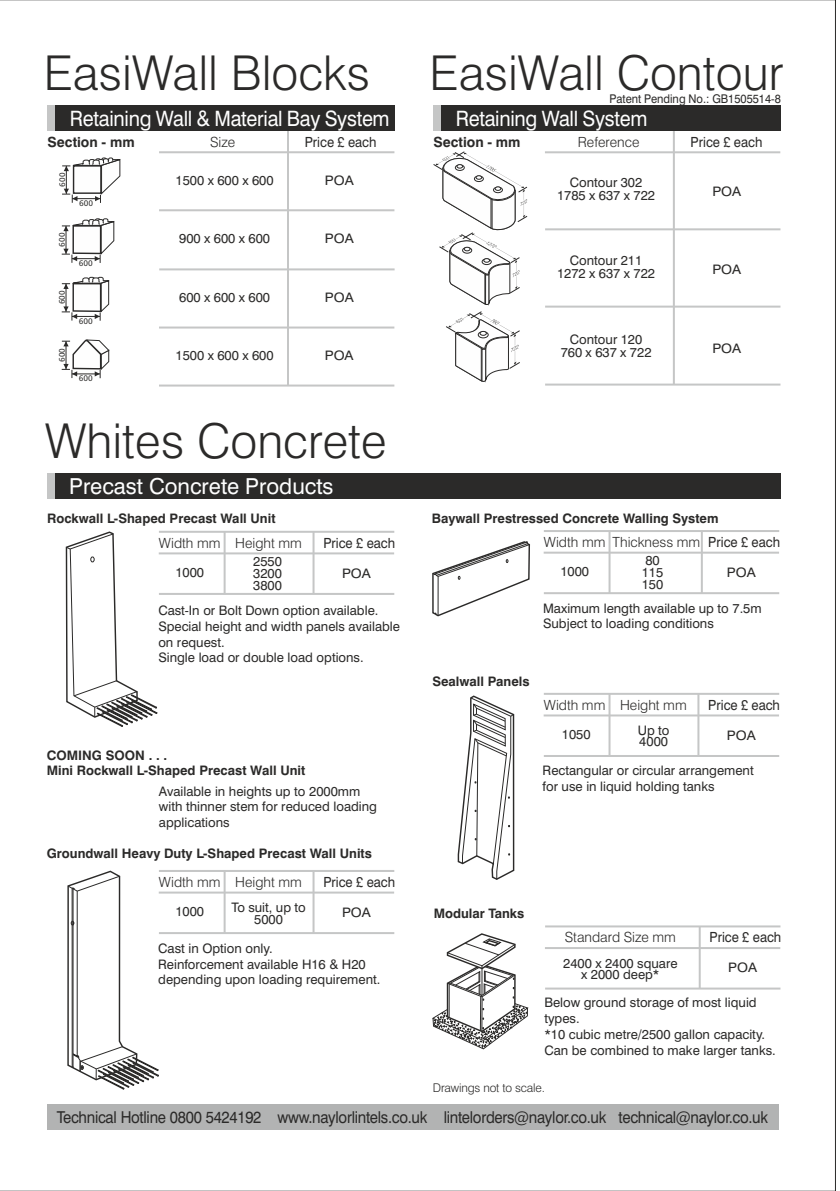
<style>
.page{position:relative;width:840px;height:1191px;background:#fff}
.page>*{position:absolute;margin:0;border:0;box-sizing:border-box;transform-origin:0 0}
.t1{font:300 48px "Swiss 721 BT";color:#2b2a29}
.t2{font:22px "Swiss 721 BT";color:#fefefe}
.t3{font:21.2px "Swiss 721 BT";letter-spacing:-.015em;color:#fefefe;scale:.94 1}
.t4{font:16.4px "Swiss 721 BT";letter-spacing:-.02em;color:#2b2a29;scale:.91 1}
.t5{font:300 14px "Swiss 721 BT";color:#2b2a29}
.t6{font:14px "Swiss 721 BT";color:#2b2a29;scale:.93 1}
.t7{font:700 14px "Swiss 721 BT";color:#2b2a29}
.t8{font:13px/15.6px "Swiss 721 BT";color:#2b2a29}
.t9{font:700 13px/15.6px "Swiss 721 BT";color:#2b2a29}
.t10{font:13px "Swiss 721 BT";color:#2b2a29;scale:1.08 1}
.t11{font:12px "Swiss 721 BT";color:#2b2a29;scale:.93 1}
.t12{font:300 12px "Swiss 721 BT";letter-spacing:-.015em;color:#2b2a29}
.t13{font:8px "Humanist 777 BT Roman B";color:#2b2a29}
</style>
<div class="page">
<div style="left:54px;top:473px;width:726px;height:25px;background:#2b2a29"></div>
<div style="left:47px;top:473px;width:7px;height:25px;background:#c5c6c6"></div>
<hr style="left:159px;top:151px;width:235px;height:2px;background:#c5c6c6">
<hr style="left:159px;top:552px;width:235px;height:2px;background:#c5c6c6">
<hr style="left:543px;top:714px;width:235px;height:2px;background:#c5c6c6">
<hr style="left:544px;top:947px;width:235px;height:2px;background:#c5c6c6">
<hr style="left:543px;top:551px;width:235px;height:2px;background:#c5c6c6">
<hr style="left:159px;top:891px;width:235px;height:2px;background:#c5c6c6">
<hr style="left:159px;top:531px;width:235px;height:2px;background:#c5c6c6">
<hr style="left:543px;top:693px;width:235px;height:2px;background:#c5c6c6">
<hr style="left:544px;top:925px;width:236px;height:2px;background:#c5c6c6">
<hr style="left:543px;top:530px;width:235px;height:2px;background:#c5c6c6">
<hr style="left:159px;top:870px;width:235px;height:2px;background:#c5c6c6">
<hr style="left:544px;top:151px;width:235px;height:2px;background:#c5c6c6">
<hr style="left:159px;top:326px;width:235px;height:2px;background:#c5c6c6">
<hr style="left:159px;top:209px;width:235px;height:2px;background:#c5c6c6">
<hr style="left:159px;top:593px;width:235px;height:2px;background:#c5c6c6">
<hr style="left:543px;top:755px;width:235px;height:2px;background:#c5c6c6">
<hr style="left:544px;top:987px;width:236px;height:2px;background:#c5c6c6">
<hr style="left:543px;top:592px;width:235px;height:2px;background:#c5c6c6">
<hr style="left:159px;top:932px;width:235px;height:2px;background:#c5c6c6">
<hr style="left:544px;top:228px;width:236px;height:2px;background:#c5c6c6">
<hr style="left:159px;top:384px;width:235px;height:2px;background:#c5c6c6">
<hr style="left:159px;top:268px;width:235px;height:2px;background:#c5c6c6">
<hr style="left:544px;top:306px;width:236px;height:2px;background:#c5c6c6">
<hr style="left:544px;top:383px;width:236px;height:2px;background:#c5c6c6">
<div style="left:48px;top:1104px;width:730px;height:25px;background:#b2b3b3"></div>
<hr style="left:287px;top:131px;width:2px;height:255px;background:#c5c6c6">
<hr style="left:312px;top:532px;width:2px;height:62px;background:#c5c6c6">
<hr style="left:697px;top:694px;width:2px;height:62px;background:#c5c6c6">
<hr style="left:698px;top:926px;width:2px;height:62px;background:#c5c6c6">
<hr style="left:700px;top:531px;width:2px;height:62px;background:#c5c6c6">
<hr style="left:312px;top:871px;width:2px;height:62px;background:#c5c6c6">
<hr style="left:223px;top:532px;width:2px;height:62px;background:#c5c6c6">
<hr style="left:608px;top:694px;width:2px;height:62px;background:#c5c6c6">
<hr style="left:608px;top:531px;width:2px;height:62px;background:#c5c6c6">
<hr style="left:223px;top:871px;width:2px;height:62px;background:#c5c6c6">
<hr style="left:672px;top:131px;width:2px;height:254px;background:#c5c6c6">
<div style="left:55px;top:106px;width:339px;height:25px;background:#2b2a29"></div>
<div style="left:441px;top:106px;width:339px;height:25px;background:#2b2a29"></div>
<div style="left:48px;top:106px;width:7px;height:25px;background:#c5c6c6"></div>
<div style="left:433px;top:106px;width:8px;height:25px;background:#c5c6c6"></div>
<svg style="left:62px;top:277px;width:48px;height:44px"></svg>
<svg style="left:62px;top:218px;width:53px;height:45px"></svg>
<svg style="left:62px;top:157px;width:59px;height:46px"></svg>
<svg style="left:62px;top:339px;width:48px;height:39px"></svg>
<svg style="left:433px;top:151px;width:94px;height:232px"></svg>
<svg style="left:457px;top:695px;width:57px;height:185px"></svg>
<svg style="left:65px;top:531px;width:92px;height:196px"></svg>
<svg style="left:67px;top:870px;width:92px;height:219px"></svg>
<svg style="left:432px;top:541px;width:98px;height:76px"></svg>
<hr style="left:437px;top:576px;width:1px;height:39px;background:#2b2a29">
<svg style="left:432px;top:933px;width:96px;height:116px"></svg>
<h1 class="t1" style="left:429px;top:54px;width:355px">EasiWall Contour</h1>
<h1 class="t1" style="left:44px;top:53px;width:327px">EasiWall Blocks</h1>
<h3 class="t3" style="left:70px;top:110px;width:341px">Retaining Wall &amp; Material Bay System</h3>
<h3 class="t3" style="left:455px;top:110px;width:205px">Retaining Wall System</h3>
<p class="t11" style="left:609px;top:94px;width:186px">Patent Pending No.: GB1505514-8</p>
<p class="t7" style="left:48px;top:137px;width:88px">Section - mm</p>
<p class="t5" style="left:210px;top:136px;width:27px">Size</p>
<p class="t7" style="left:433px;top:137px;width:88px">Section - mm</p>
<p class="t6" style="left:304px;top:136px;width:79px">Price £ each</p>
<p class="t5" style="left:577px;top:136px;width:63px">Reference</p>
<p class="t13" style="left:59px;top:187px;width:15px;rotate:-90deg">600</p>
<p class="t8" style="left:175px;top:174px;width:99px">1500 x 600 x 600</p>
<p class="t10" style="left:324px;top:175px;width:28px">POA</p>
<p class="t13" style="left:79px;top:200px;width:15px">600</p>
<p class="t13" style="left:59px;top:247px;width:15px;rotate:-90deg">600</p>
<p class="t8" style="left:179px;top:232px;width:92px">900 x 600 x 600</p>
<p class="t10" style="left:324px;top:233px;width:28px">POA</p>
<p class="t13" style="left:79px;top:260px;width:15px">600</p>
<p class="t13" style="left:59px;top:304px;width:15px;rotate:-90deg">600</p>
<p class="t8" style="left:179px;top:290px;width:92px">600 x 600 x 600</p>
<p class="t10" style="left:324px;top:292px;width:28px">POA</p>
<p class="t13" style="left:79px;top:317px;width:15px">600</p>
<p class="t13" style="left:59px;top:362px;width:15px;rotate:-90deg">600</p>
<p class="t8" style="left:175px;top:349px;width:99px">1500 x 600 x 600</p>
<p class="t10" style="left:324px;top:350px;width:28px">POA</p>
<p class="t13" style="left:79px;top:375px;width:15px">600</p>
<h1 class="t1" style="left:45px;top:421px;width:343px">Whites Concrete</h1>
<h2 class="t2" style="left:69px;top:477px;width:266px">Precast Concrete Products</h2>
<p class="t8" style="left:556px;top:177px;width:99px;line-height:13px;text-align:center">Contour 302<br>1785 x 637 x 722</p>
<p class="t8" style="left:556px;top:255px;width:99px;line-height:13px;text-align:center">Contour 211<br>1272 x 637 x 722</p>
<p class="t8" style="left:560px;top:334px;width:92px;line-height:13px;text-align:center">Contour 120<br>760 x 637 x 722</p>
<p class="t6" style="left:690px;top:136px;width:79px">Price £ each</p>
<p class="t10" style="left:712px;top:186px;width:28px">POA</p>
<p class="t10" style="left:712px;top:264px;width:28px">POA</p>
<p class="t10" style="left:712px;top:343px;width:28px">POA</p>
<p class="t9" style="left:47px;top:512px;width:230px">Rockwall L-Shaped Precast Wall Unit</p>
<p class="t5" style="left:159px;top:537px;width:144px">Width mm Height mm</p>
<p class="t6" style="left:323px;top:537px;width:79px">Price £ each</p>
<p class="t9" style="left:431px;top:512px;width:288px">Baywall Prestressed Concrete Walling System</p>
<p class="t5" style="left:543px;top:536px;width:158px">Width mm Thickness mm</p>
<p class="t6" style="left:707px;top:536px;width:79px">Price £ each</p>
<p class="t8" style="left:253px;top:557px;width:30px;line-height:11.6px;text-align:justify">2550<br>3200<br>3800</p>
<p class="t8" style="left:175px;top:566px;width:30px">1000</p>
<p class="t8" style="left:560px;top:565px;width:30px">1000</p>
<p class="t10" style="left:342px;top:568px;width:28px">POA</p>
<p class="t8" style="left:641px;top:556px;width:23px;line-height:11.6px">80<br>115<br>150</p>
<p class="t10" style="left:726px;top:567px;width:28px">POA</p>
<p class="t8" style="left:158px;top:604px;width:243px">Cast-In or Bolt Down option available.<br>Special height and width panels available on request.<br>Single load or double load options.</p>
<p class="t9" style="left:47px;top:748px;width:260px">COMING SOON . . .<br>Mini Rockwall L-Shaped Precast Wall Unit</p>
<p class="t8" style="left:159px;top:784px;width:219px">Available in heights up to 2000mm with thinner stem for reduced loading applications</p>
<p class="t9" style="left:47px;top:847px;width:326px">Groundwall Heavy Duty L-Shaped Precast Wall Units</p>
<p class="t5" style="left:159px;top:876px;width:144px">Width mm Height mm</p>
<p class="t6" style="left:323px;top:876px;width:79px">Price £ each</p>
<p class="t8" style="left:175px;top:905px;width:30px">1000</p>
<p class="t8" style="left:231px;top:903px;width:76px;line-height:11.6px;text-align:center">To suit, up to<br>5000</p>
<p class="t10" style="left:342px;top:907px;width:28px">POA</p>
<p class="t8" style="left:158px;top:941px;width:223px">Cast in Option only.<br>Reinforcement available H16 &amp; H20 depending upon loading requirement.</p>
<p class="t8" style="left:542px;top:601px;width:220px">Maximum length available up to 7.5m<br>Subject to loading conditions</p>
<p class="t9" style="left:432px;top:674px;width:99px">Sealwall Panels</p>
<p class="t5" style="left:543px;top:699px;width:144px">Width mm Height mm</p>
<p class="t6" style="left:707px;top:699px;width:79px">Price £ each</p>
<p class="t8" style="left:561px;top:727px;width:30px">1050</p>
<p class="t8" style="left:637px;top:725px;width:33px;line-height:11.6px">Up to<br>4000</p>
<p class="t10" style="left:726px;top:730px;width:28px">POA</p>
<p class="t8" style="left:542px;top:764px;width:212px">Rectangular or circular arrangement for use in liquid holding tanks</p>
<p class="t9" style="left:433px;top:907px;width:92px">Modular Tanks</p>
<p class="t5" style="left:564px;top:931px;width:113px">Standard Size mm</p>
<p class="t8" style="left:563px;top:958px;width:116px;line-height:11.6px;text-align:center">2400 x 2400 square x 2000 deep*</p>
<p class="t6" style="left:709px;top:931px;width:79px">Price £ each</p>
<p class="t10" style="left:727px;top:962px;width:28px">POA</p>
<p class="t8" style="left:544px;top:996px;width:233px">Below ground storage of most liquid types.<br>*10 cubic metre/2500 gallon capacity.<br>Can be combined to make larger tanks.</p>
<p class="t12" style="left:432px;top:1082px;width:113px">Drawings not to scale.</p>
<p class="t4" style="left:57px;top:1110px;width:782px">Technical Hotline 0800 5424192 www.naylorlintels.co.uk lintelorders@naylor.co.uk technical@naylor.co.uk</p>
</div>
